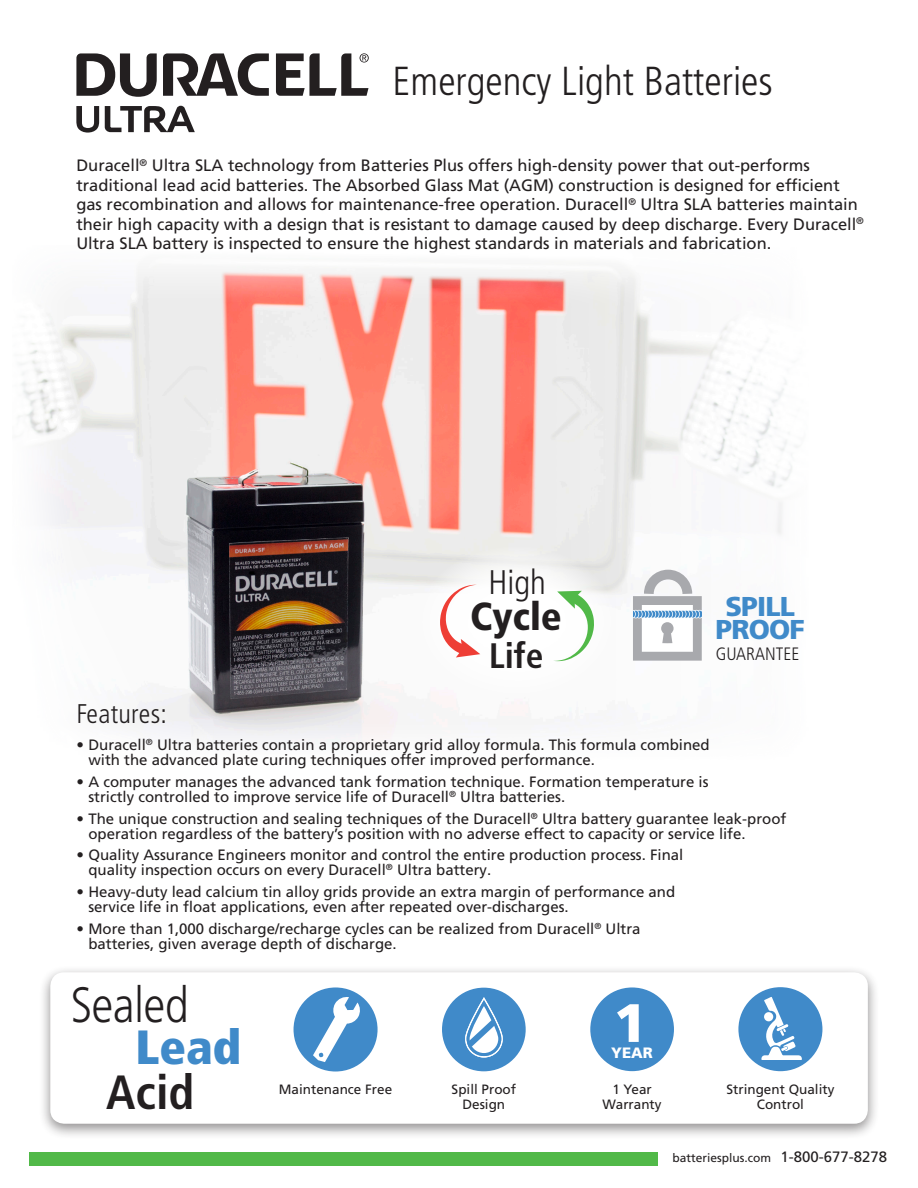
<style>
.page{position:relative;width:918px;height:1188px;background:#fff}
.page>*{position:absolute;margin:0;border:0;box-sizing:border-box;transform-origin:0 0}
.t1{font:900 54px "Frutiger LT Pro";color:#fff}
.t2{font:300 49.5px "Frutiger LT Pro";color:#231f20;scale:.86 1}
.t3{font:700 condensed 48px "Frutiger LT Pro";color:#231f20}
.t4{font:900 condensed 48px "Frutiger LT Pro";color:#408ac9}
.t5{font:300 condensed 40.5px "Frutiger LT Pro";color:#231f20}
.t6{font:900 condensed 39px "Frutiger LT Pro";color:#231f20}
.t7{font:700 condensed 35.4px "Frutiger LT Pro";color:#231f20}
.t8{font:300 condensed 34.05px "Frutiger LT Pro";color:#231f20}
.t9{font:900 27.3px/22.6px "Frutiger LT Pro";letter-spacing:-.03em;color:#408ac9;text-align:center}
.t10{font:300 condensed 27px "Frutiger LT Pro";letter-spacing:.01em;color:#231f20}
.t11{font:300 condensed 18px "Frutiger LT Pro";color:#231f20}
.Body_Copy{font:16.5px/19.5px "Frutiger LT Pro";color:#231f20}
.Bullets{font:15px/15px "Frutiger LT Pro";color:#231f20}
.t12{font:900 15px "Frutiger LT Pro";color:#fff}
.t13{font:13.5px "Frutiger LT Pro";color:#231f20}
.t14{font:12px "Frutiger LT Pro";color:#231f20}
</style>
<div class="page">
<img style="left:18px;top:266px;width:780px;height:476px">
<div style="left:30px;top:1152px;width:628px;height:13px;background:#51b948"></div>
<svg style="left:76px;top:106px;width:23px;height:27px"></svg>
<svg style="left:105px;top:106px;width:90px;height:26px"></svg>
<svg style="left:76px;top:53px;width:81px;height:44px"></svg>
<svg style="left:276px;top:53px;width:93px;height:43px"></svg>
<svg style="left:163px;top:53px;width:106px;height:43px"></svg>
<div style="left:417px;top:546px;width:200px;height:152px;background:#fff;border-radius:50%"></div>
<svg style="left:440px;top:585px;width:40px;height:72px"></svg>
<svg style="left:554px;top:591px;width:40px;height:70px"></svg>
<svg style="left:633px;top:570px;width:69px;height:91px"></svg>
<div style="left:39px;top:965px;width:841px;height:175px;background:#231f20;opacity:.5"></div>
<div style="left:50px;top:972px;width:818px;height:152px;background:#fff;border-radius:14px"></div>
<div style="left:294px;top:987px;width:84px;height:85px;background:#408ac9;border-radius:50%"></div>
<svg style="left:313px;top:997px;width:47px;height:65px"></svg>
<div style="left:442px;top:988px;width:84px;height:83px;background:#408ac9;border-radius:50%"></div>
<svg style="left:465px;top:997px;width:38px;height:61px"></svg>
<div style="left:738px;top:987px;width:84px;height:84px;background:#408ac9;border-radius:50%"></div>
<svg style="left:761px;top:997px;width:41px;height:63px"></svg>
<div style="left:764px;top:1012px;width:9px;height:9px;background:#fff;border-radius:50%"></div>
<div style="left:590px;top:987px;width:84px;height:84px;background:#408ac9;border-radius:50%"></div>
<h1 class="t5" style="left:393px;top:58px;width:382px">Emergency Light Batteries</h1>
<p class="Body_Copy" style="left:76px;top:156px;width:789px">Duracell<sup>®</sup> Ultra SLA technology from Batteries Plus offers high-density power that out-performs traditional lead acid batteries. The Absorbed Glass Mat (AGM) construction is designed for efficient gas recombination and allows for maintenance-free operation. Duracell<sup>®</sup> Ultra SLA batteries maintain their high capacity with a design that is resistant to damage caused by deep discharge. Every Duracell<sup>® </sup>Ultra SLA battery is inspected to ensure the highest standards in materials and fabrication.</p>
<p class="t10" style="left:76px;top:698px;width:92px">Features:</p>
<p class="t8" style="left:488px;top:563px;width:59px">High</p>
<p class="t6" style="left:470px;top:593px;width:93px">Cycle</p>
<p class="t7" style="left:489px;top:635px;width:56px">Life</p>
<p class="t9" style="left:716px;top:595px;width:91px">SPILL<br>PROOF</p>
<p class="t11" style="left:716px;top:643px;width:85px">GUARANTEE</p>
<p class="Bullets" style="left:88px;top:737px;width:623px;text-indent:-12px">• Duracell<sup>®</sup> Ultra batteries contain a proprietary grid alloy formula. This formula combined with the advanced plate curing techniques offer improved performance.</p>
<p class="Bullets" style="left:88px;top:774px;width:622px;text-indent:-12px">• A computer manages the advanced tank formation technique. Formation temperature is strictly controlled to improve service life of Duracell<sup>®</sup> Ultra batteries.</p>
<p class="Bullets" style="left:88px;top:811px;width:699px;text-indent:-12px">• The unique construction and sealing techniques of the Duracell<sup>®</sup> Ultra battery guarantee leak-proof operation regardless of the battery’s position with no adverse effect to capacity or service life.</p>
<p class="Bullets" style="left:88px;top:848px;width:597px;text-indent:-12px">• Quality Assurance Engineers monitor and control the entire production process. Final quality inspection occurs on every Duracell<sup>®</sup> Ultra battery.</p>
<p class="Bullets" style="left:88px;top:884px;width:588px;text-indent:-12px">• Heavy-duty lead calcium tin alloy grids provide an extra margin of performance and service life in float applications, even after repeated over-discharges.</p>
<p class="Bullets" style="left:88px;top:921px;width:554px;text-indent:-12px">• More than 1,000 discharge/recharge cycles can be realized from Duracell<sup>®</sup> Ultra batteries, given average depth of discharge.</p>
<p class="t2" style="left:71px;top:976px;width:139px">Sealed</p>
<p class="t4" style="left:135px;top:1017px;width:107px">Lead</p>
<p class="t3" style="left:106px;top:1064px;width:90px">Acid</p>
<p class="t13" style="left:279px;top:1082px;width:115px">Maintenance Free</p>
<p class="t13" style="left:452px;top:1082px;width:66px">Spill Proof</p>
<p class="t13" style="left:462px;top:1097px;width:44px">Design</p>
<p class="t1" style="left:614px;top:990px;width:35px">1</p>
<p class="t12" style="left:611px;top:1044px;width:43px">YEAR</p>
<p class="t13" style="left:612px;top:1082px;width:41px">1 Year</p>
<p class="t13" style="left:603px;top:1097px;width:61px">Warranty</p>
<p class="t13" style="left:726px;top:1081px;width:110px">Stringent Quality</p>
<p class="t13" style="left:757px;top:1096px;width:49px">Control</p>
<p class="t14" style="left:672px;top:1151px;width:100px">batteriesplus.com</p>
<p class="Bullets" style="left:781px;top:1150px;width:108px">1-800-677-8278</p>
</div>
